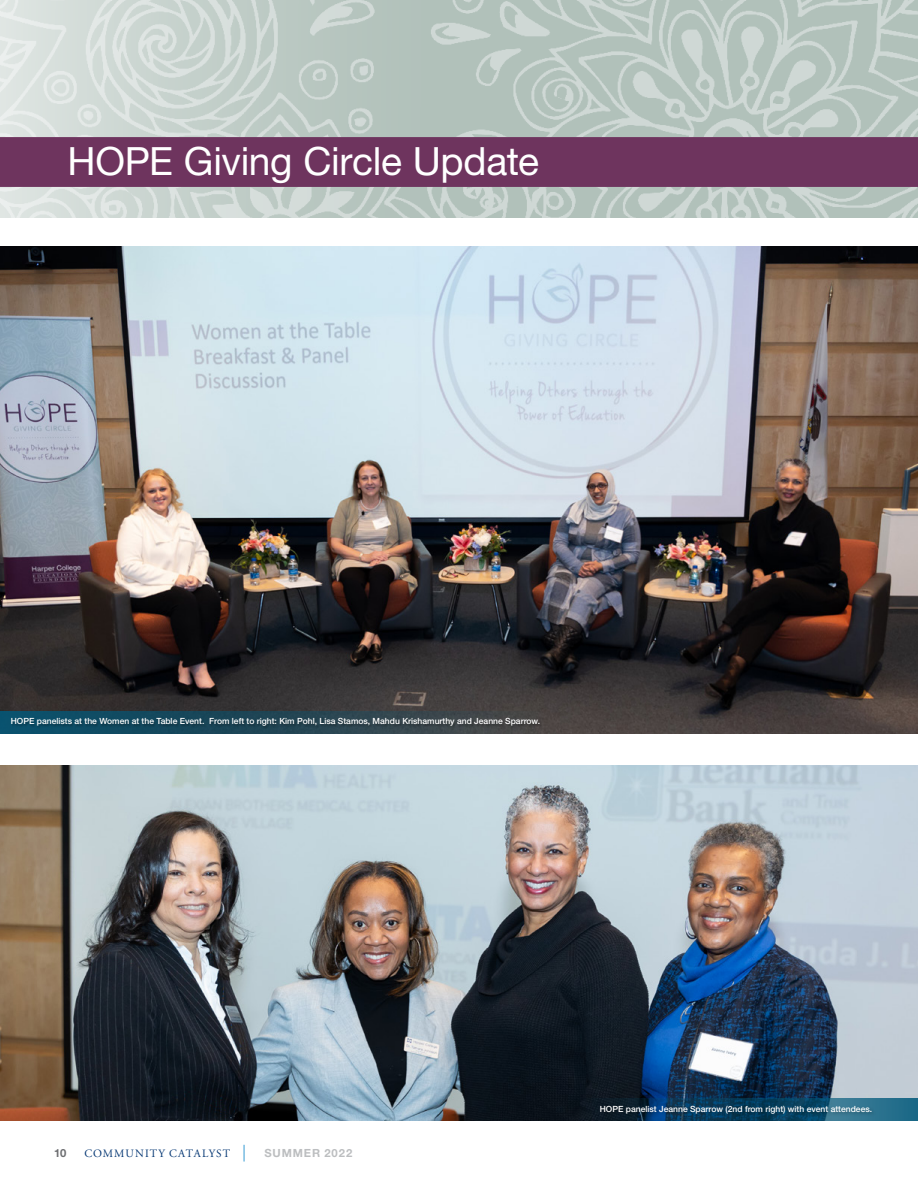
<style>
.page{position:relative;width:918px;height:1188px;background:#fff}
.page>*{position:absolute;margin:0;border:0;box-sizing:border-box;transform-origin:0 0}
.t1{font:39px "Helvetica Neue LT Std";letter-spacing:-.01em;color:#fff}
.t2{font:11.25px "Adobe Garamond Pro";letter-spacing:.095em;color:#043673}
.t3{font:700 11.25px "Helvetica Neue LT Std";letter-spacing:.075em;color:#bcbec0}
.t4{font:700 11.25px "Helvetica Neue LT Std";color:#6d6e71}
.t5{font:500 8.55px "Helvetica Neue LT Std";color:#fff}
</style>
<div class="page">
<img style="left:0;top:0;width:918px;height:217px">
<div style="left:0;top:137px;width:918px;height:50px;background:#6e345e"></div>
<img style="left:0;top:246px;width:918px;height:487px">
<img style="left:0;top:766px;width:918px;height:354px">
<svg style="left:244px;top:1145px;width:1px;height:17px"></svg>
<div style="left:0;top:711px;width:550px;height:22px;background:linear-gradient(to right,#024d6a,#494443)"></div>
<div style="left:12px;top:718px;width:531px;height:11px;background:#000;opacity:.31"></div>
<svg style="left:558px;top:1098px;width:360px;height:22px;background:#13415a"></svg>
<div style="left:599px;top:1104px;width:278px;height:14px;background:#000;opacity:.24"></div>
<h1 class="t1" style="left:68px;top:138px;width:473px">HOPE Giving Circle Update</h1>
<p class="t5" style="left:11px;top:716px;width:531px">HOPE panelists at the Women at the Table Event. From left to right: Kim Pohl, Lisa Stamos, Mahdu Krishamurthy and Jeanne Sparrow.</p>
<h2 class="t4" style="left:54px;top:1146px;width:14px">10</h2>
<h2 class="t2" style="left:84px;top:1147px;width:147px">COMMUNITY CATALYST</h2>
<h2 class="t3" style="left:265px;top:1146px;width:89px">SUMMER 2022</h2>
<p class="t5" style="left:600px;top:1104px;width:274px">HOPE panelist Jeanne Sparrow (2nd from right) with event attendees.</p>
</div>
